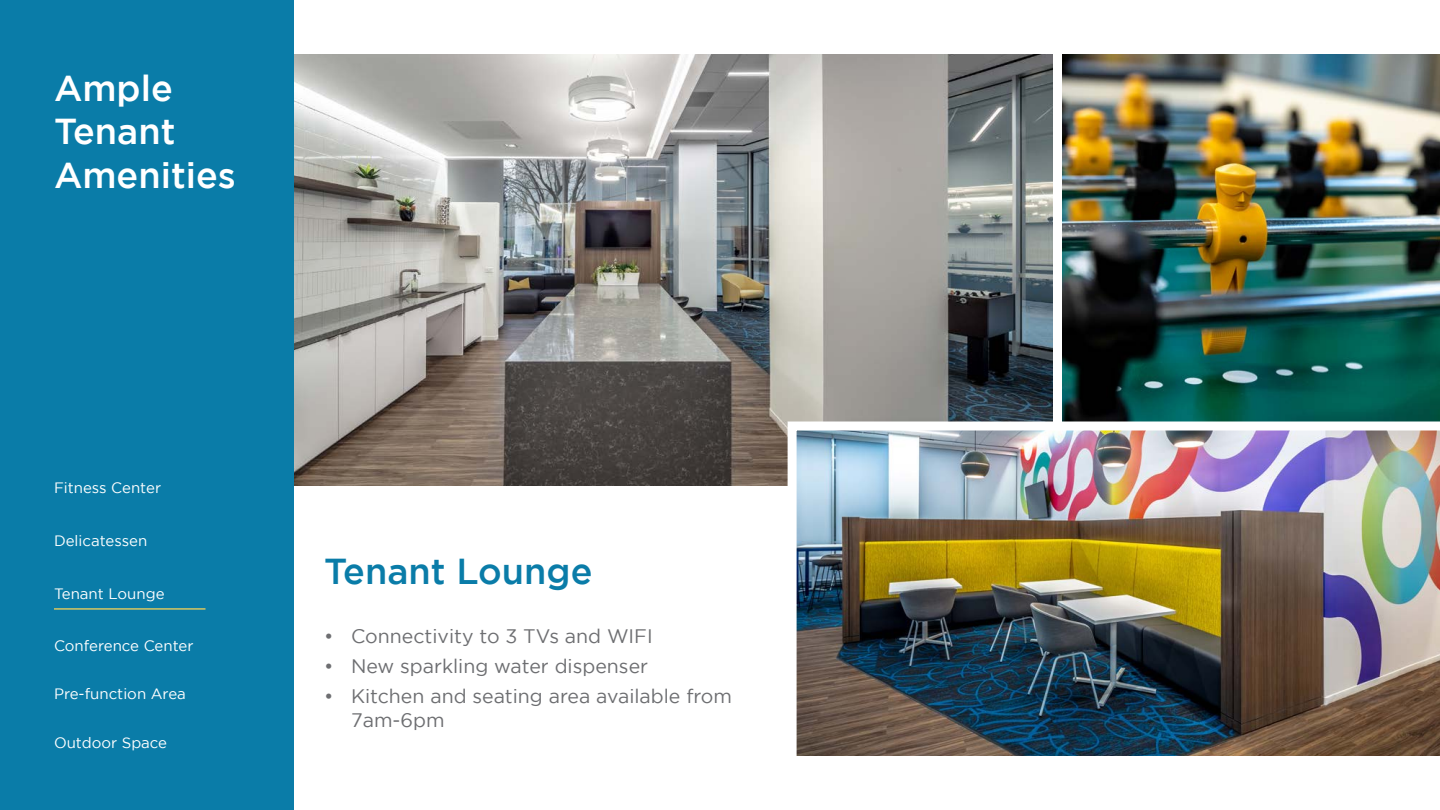
<style>
.page{position:relative;width:1440px;height:810px;background:#fff}
.page>*{position:absolute;margin:0;border:0;box-sizing:border-box;transform-origin:0 0}
._24_28_8_pt_Heading{font:500 36px "Gotham";color:#fff}
._24_28_8_pt_Heading-2{font:500 36px "Gotham";color:#0a7ca8}
.t1{font:19.5px/24px "Gotham";color:#6d6e71}
._10_14_pt_Body_Text{font:15px "Gotham";color:#fff}
</style>
<div class="page">
<div style="left:0;top:0;width:294px;height:810px;background:#0a7ca8"></div>
<img style="left:294px;top:54px;width:759px;height:432px">
<img style="left:1062px;top:54px;width:378px;height:368px">
<img style="left:788px;top:422px;width:652px;height:334px">
<hr style="left:54px;top:608px;width:152px;height:2px;background:#d8c661">
<p class="_24_28_8_pt_Heading" style="left:54px;top:68px;width:120px">Ample</p>
<p class="_24_28_8_pt_Heading" style="left:54px;top:111px;width:123px">Tenant</p>
<p class="_24_28_8_pt_Heading" style="left:54px;top:154px;width:183px">Amenities</p>
<p class="_10_14_pt_Body_Text" style="left:54px;top:480px;width:109px">Fitness Center</p>
<p class="_10_14_pt_Body_Text" style="left:54px;top:533px;width:95px">Delicatessen</p>
<p class="_10_14_pt_Body_Text" style="left:54px;top:585px;width:112px">Tenant Lounge</p>
<p class="_10_14_pt_Body_Text" style="left:54px;top:638px;width:141px">Conference Center</p>
<p class="_10_14_pt_Body_Text" style="left:54px;top:686px;width:133px">Pre-function Area</p>
<p class="_10_14_pt_Body_Text" style="left:54px;top:734px;width:115px">Outdoor Space</p>
<p class="_24_28_8_pt_Heading-2" style="left:324px;top:551px;width:270px">Tenant Lounge</p>
<p class="t1" style="left:324px;top:624px;width:330px">• Connectivity to 3 TVs and WIFI</p>
<p class="t1" style="left:324px;top:654px;width:326px">• New sparkling water dispenser</p>
<p class="t1" style="left:351px;top:684px;width:383px;text-indent:-27px">• Kitchen and seating area available from<br>7am-6pm</p>
</div>
